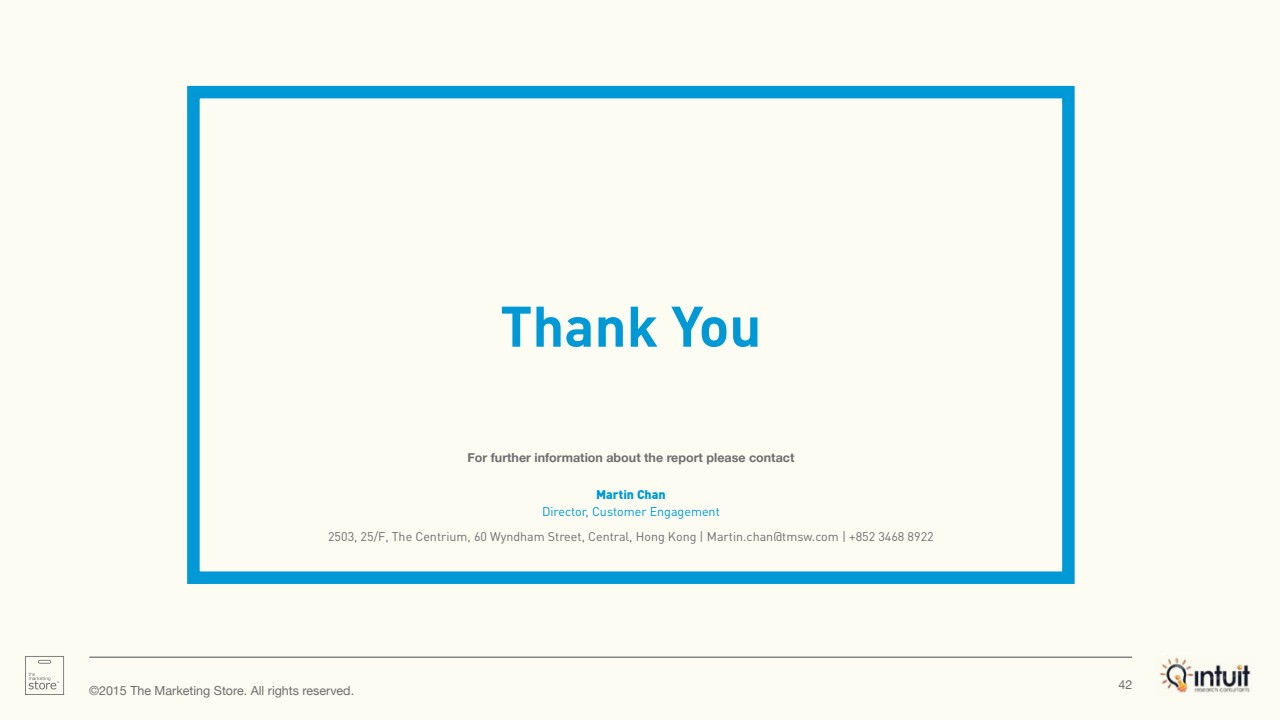
<style>
.page{position:relative;width:1280px;height:720px;background:#fcfcf2}
.page>*{position:absolute;margin:0;border:0;box-sizing:border-box;transform-origin:0 0}
.t1{font:700 56.25px "DINOT";color:#0099d6}
.t2{font:12.5px "DINOT";color:#6e6e70}
.t3{font:700 12.5px "Helvetica Neue";color:#6e6e70}
.t4{font:12.5px "Helvetica Neue";color:#6e6e70}
.t5{font:12.5px "DINOT";color:#0099d6}
.t6{font:900 12.5px "DINOT";color:#0099d6}
</style>
<div class="page">
<hr style="left:90px;top:657px;width:1042px;height:1px;background:#6e6e70">
<svg style="left:25px;top:656px;width:39px;height:39px"></svg>
<img style="left:1160px;top:657px;width:91px;height:36px">
<div style="left:187px;top:86px;width:888px;height:498px;border:12px solid #0099d6"></div>
<h1 class="t1" style="left:500px;top:288px;width:263px">Thank You</h1>
<p class="t3" style="left:467px;top:448px;width:329px">For further information about the report please contact</p>
<p class="t6" style="left:596px;top:486px;width:71px">Martin Chan</p>
<p class="t5" style="left:542px;top:503px;width:179px">Director, Customer Engagement</p>
<p class="t2" style="left:328px;top:528px;width:607px">2503, 25/F, The Centrium, 60 Wyndham Street, Central, Hong Kong | Martin.chan@tmsw.com | +852 3468 8922</p>
<p class="t4" style="left:89px;top:682px;width:267px">©2015 The Marketing Store. All rights reserved.</p>
<p class="t4" style="left:1118px;top:676px;width:15px">42</p>
</div>
